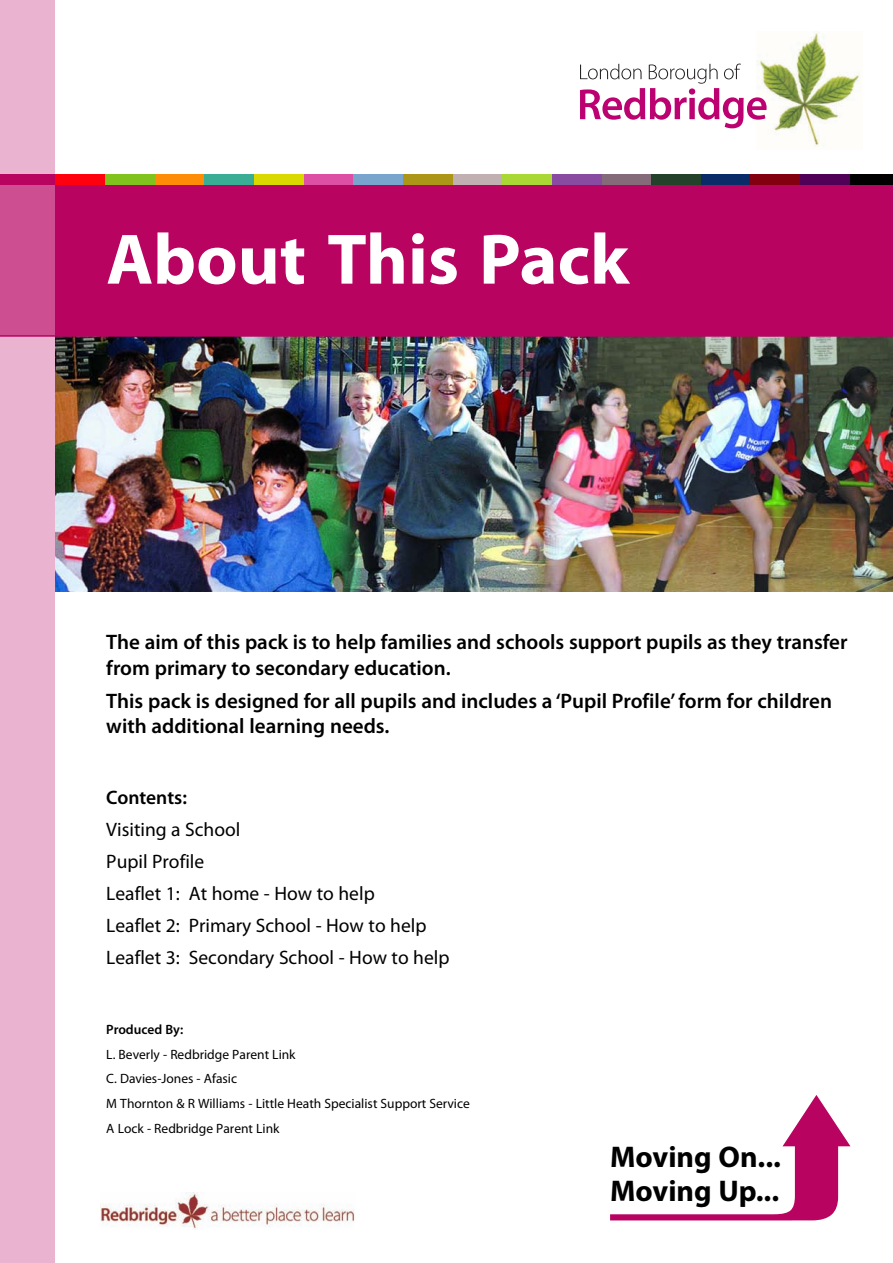
<style>
.page{position:relative;width:893px;height:1263px;background:#fff}
.page>*{position:absolute;margin:0;border:0;box-sizing:border-box;transform-origin:0 0}
.t1{font:700 72px "Myriad Pro";color:#fff}
.t2{font:700 30px/34px "Myriad Pro";color:#000}
.t3{font:600 21px/25.2px "Myriad Pro";color:#000}
.t4{font:19.5px/32px "Myriad Pro";color:#000}
.t5{font:13.5px/24.8px "Myriad Pro";color:#000}
.s1{font-weight:600}
</style>
<div class="page">
<img style="left:55px;top:337px;width:838px;height:254px">
<div style="left:55px;top:185px;width:838px;height:151px;background:#b80361"></div>
<img style="left:756px;top:31px;width:104px;height:116px">
<svg style="left:580px;top:64px;width:187px;height:64px"></svg>
<div style="left:0;top:0;width:55px;height:1263px;background:#eab4d0"></div>
<div style="left:0;top:185px;width:55px;height:151px;background:#cd4f91"></div>
<hr style="left:0;top:335px;width:893px;height:2px;background:#b80361">
<div style="left:850px;top:174px;width:43px;height:11px;background:#000"></div>
<div style="left:55px;top:174px;width:50px;height:11px;background:#ff000f"></div>
<div style="left:105px;top:174px;width:50px;height:11px;background:#80c31c"></div>
<div style="left:155px;top:174px;width:50px;height:11px;background:#ff8c07"></div>
<div style="left:205px;top:174px;width:49px;height:11px;background:#39ae94"></div>
<div style="left:254px;top:174px;width:50px;height:11px;background:#d9d900"></div>
<div style="left:304px;top:174px;width:50px;height:11px;background:#dd4fa4"></div>
<div style="left:354px;top:174px;width:49px;height:11px;background:#79a4cd"></div>
<div style="left:403px;top:174px;width:50px;height:11px;background:#ab9617"></div>
<div style="left:453px;top:174px;width:49px;height:11px;background:#c1b0b2"></div>
<div style="left:502px;top:174px;width:50px;height:11px;background:#a9d733"></div>
<div style="left:552px;top:174px;width:50px;height:11px;background:#884ba1"></div>
<div style="left:602px;top:174px;width:49px;height:11px;background:#856b7a"></div>
<div style="left:651px;top:174px;width:50px;height:11px;background:#24412a"></div>
<div style="left:701px;top:174px;width:50px;height:11px;background:#092c68"></div>
<div style="left:751px;top:174px;width:49px;height:11px;background:#82000f"></div>
<div style="left:800px;top:174px;width:50px;height:11px;background:#500157"></div>
<div style="left:0;top:174px;width:55px;height:11px;background:#b80361"></div>
<img style="left:100px;top:1192px;width:255px;height:37px">
<svg style="left:610px;top:1095px;width:240px;height:125px"></svg>
<p class="t1" style="left:106px;top:232px;width:524px">About This Pack</p>
<p class="t3" style="left:106px;top:631px;width:743px">The aim of this pack is to help families and schools support pupils as they transfer from primary to secondary education.</p>
<p class="t3" style="left:106px;top:690px;width:727px">This pack is designed for all pupils and includes a ‘Pupil Profile’ form for children with additional learning needs.</p>
<p class="t4" style="left:106px;top:783px;width:345px"><span class="s1">Contents:<br></span>Visiting a School<br>Pupil Profile<br>Leaflet 1: At home - How to help<br>Leaflet 2: Primary School - How to help<br>Leaflet 3: Secondary School - How to help</p>
<p class="t5" style="left:106px;top:1018px;width:365px"><span class="s1">Produced By:<br></span>L. Beverly - Redbridge Parent Link<br>C. Davies-Jones - Afasic<br>M Thornton &amp; R Williams - Little Heath Specialist Support Service A Lock - Redbridge Parent Link</p>
<p class="t2" style="left:610px;top:1142px;width:172px">Moving On...<br>Moving Up...</p>
</div>
